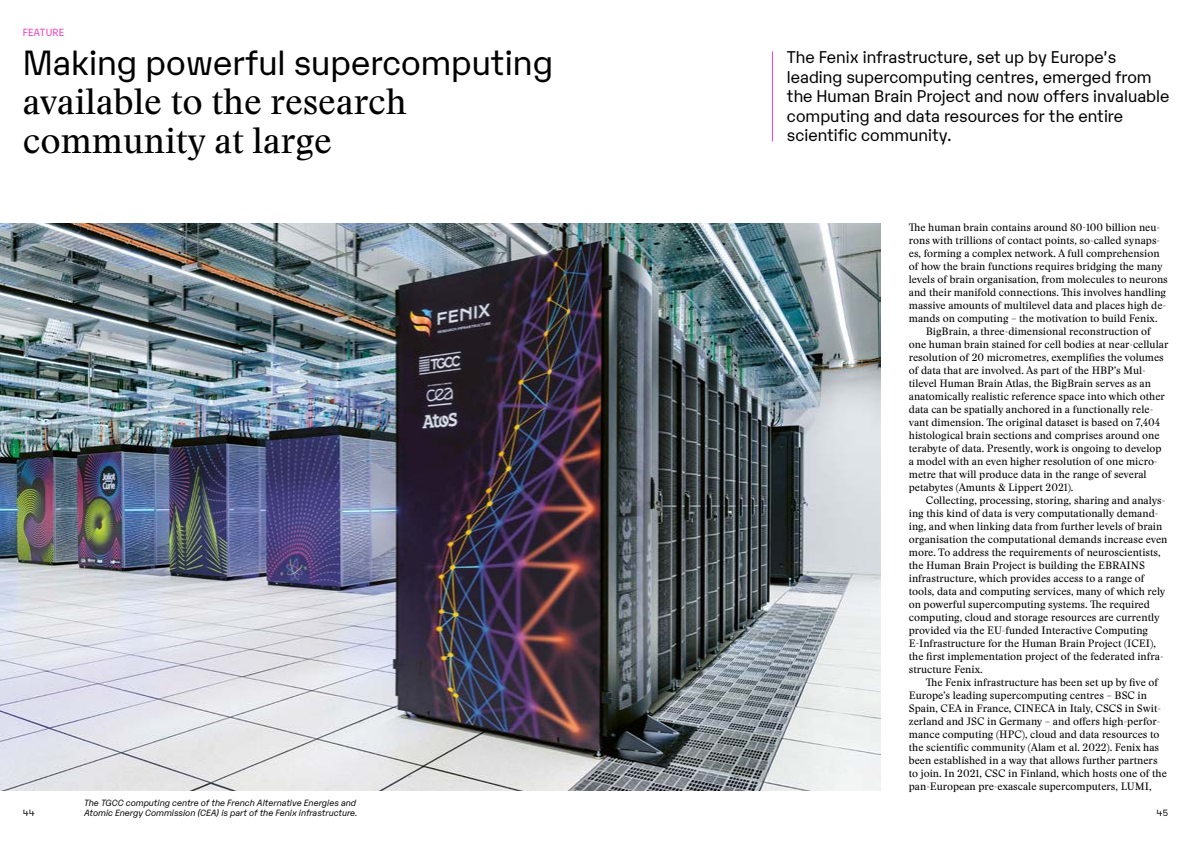
<style>
.page{position:relative;width:1191px;height:842px;background:#fff}
.page>*{position:absolute;margin:0;border:0;box-sizing:border-box;transform-origin:0 0}
.t1{font:35.7px/39px "Stanley";color:#000}
.t2{font:34px "Karelia";color:#000}
.t3{font:16.5px/19.5px "Karelia";color:#000}
.t4{font:10.5px "Stanley";color:#000}
.t5{font:10.1px "Karelia";letter-spacing:.015em;color:#ea3cbe}
.t6{font:italic 8.8px "Karelia";color:#000}
.t7{font:8.8px "Karelia";color:#000}
</style>
<div class="page">
<hr style="left:772px;top:51px;width:1px;height:90px;background:#ea3cbe">
<img style="left:0;top:223px;width:880px;height:567px">
<p class="t5" style="left:23px;top:25px;width:43px">FEATURE</p>
<h2 class="t2" style="left:23px;top:39px;width:532px">Making powerful supercomputing</h2>
<h1 class="t1" style="left:23px;top:83px;width:386px">available to the research community at large</h1>
<h3 class="t3" style="left:787px;top:47px;width:384px">The Fenix infrastructure, set up by Europe’s leading supercomputing centres, emerged from the Human Brain Project and now offers invaluable computing and data resources for the entire scientific community.</h3>
<p class="t4" style="left:909px;top:221px;width:253px">The human brain contains around 80-100 billion neu-</p>
<p class="t4" style="left:909px;top:234px;width:253px">rons with trillions of contact points, so-called synaps-</p>
<p class="t4" style="left:909px;top:247px;width:252px">es, forming a complex network. A full comprehension</p>
<p class="t4" style="left:909px;top:260px;width:255px">of how the brain functions requires bridging the many</p>
<p class="t4" style="left:909px;top:273px;width:260px">levels of brain organisation, from molecules to neurons</p>
<p class="t4" style="left:909px;top:286px;width:259px">and their manifold connections. This involves handling</p>
<p class="t4" style="left:909px;top:299px;width:259px">massive amounts of multilevel data and places high de-</p>
<p class="t4" style="left:909px;top:312px;width:250px">mands on computing – the motivation to build Fenix.</p>
<p class="t4" style="left:926px;top:325px;width:227px">BigBrain, a three-dimensional reconstruction of</p>
<p class="t4" style="left:909px;top:338px;width:261px">one human brain stained for cell bodies at near-cellular</p>
<p class="t4" style="left:909px;top:351px;width:256px">resolution of 20 micrometres, exemplifies the volumes</p>
<p class="t4" style="left:909px;top:364px;width:238px">of data that are involved. As part of the HBP’s Mul-</p>
<p class="t4" style="left:909px;top:377px;width:244px">tilevel Human Brain Atlas, the BigBrain serves as an</p>
<p class="t4" style="left:909px;top:390px;width:257px">anatomically realistic reference space into which other</p>
<p class="t4" style="left:909px;top:403px;width:246px">data can be spatially anchored in a functionally rele-</p>
<p class="t4" style="left:909px;top:416px;width:253px">vant dimension. The original dataset is based on 7,404</p>
<p class="t4" style="left:909px;top:429px;width:252px">histological brain sections and comprises around one</p>
<p class="t4" style="left:909px;top:442px;width:254px">terabyte of data. Presently, work is ongoing to develop</p>
<p class="t4" style="left:909px;top:455px;width:250px">a model with an even higher resolution of one micro-</p>
<p class="t4" style="left:909px;top:468px;width:239px">metre that will produce data in the range of several</p>
<p class="t4" style="left:909px;top:481px;width:166px">petabytes (Amunts &amp; Lippert 2021).</p>
<p class="t4" style="left:926px;top:494px;width:241px">Collecting, processing, storing, sharing and analys-</p>
<p class="t4" style="left:909px;top:507px;width:251px">ing this kind of data is very computationally demand-</p>
<p class="t4" style="left:909px;top:520px;width:255px">ing, and when linking data from further levels of brain</p>
<p class="t4" style="left:909px;top:533px;width:260px">organisation the computational demands increase even</p>
<p class="t4" style="left:909px;top:546px;width:253px">more. To address the requirements of neuroscientists,</p>
<p class="t4" style="left:909px;top:559px;width:238px">the Human Brain Project is building the EBRAINS</p>
<p class="t4" style="left:909px;top:572px;width:237px">infrastructure, which provides access to a range of</p>
<p class="t4" style="left:909px;top:585px;width:258px">tools, data and computing services, many of which rely</p>
<p class="t4" style="left:909px;top:598px;width:243px">on powerful supercomputing systems. The required</p>
<p class="t4" style="left:909px;top:611px;width:252px">computing, cloud and storage resources are currently</p>
<p class="t4" style="left:909px;top:624px;width:241px">provided via the EU-funded Interactive Computing</p>
<p class="t4" style="left:909px;top:637px;width:248px">E-Infrastructure for the Human Brain Project (ICEI),</p>
<p class="t4" style="left:909px;top:650px;width:256px">the first implementation project of the federated infra-</p>
<p class="t4" style="left:909px;top:663px;width:75px">structure Fenix.</p>
<p class="t4" style="left:926px;top:676px;width:234px">The Fenix infrastructure has been set up by five of</p>
<p class="t4" style="left:909px;top:689px;width:240px">Europe’s leading supercomputing centres – BSC in</p>
<p class="t4" style="left:909px;top:702px;width:254px">Spain, CEA in France, CINECA in Italy, CSCS in Swit-</p>
<p class="t4" style="left:909px;top:715px;width:253px">zerland and JSC in Germany – and offers high-perfor-</p>
<p class="t4" style="left:909px;top:728px;width:252px">mance computing (HPC), cloud and data resources to</p>
<p class="t4" style="left:909px;top:741px;width:252px">the scientific community (Alam et al. 2022). Fenix has</p>
<p class="t4" style="left:909px;top:754px;width:250px">been established in a way that allows further partners</p>
<p class="t4" style="left:909px;top:767px;width:260px">to join. In 2021, CSC in Finland, which hosts one of the</p>
<p class="t4" style="left:909px;top:780px;width:244px">pan-European pre-exascale supercomputers, LUMI,</p>
<p class="t6" style="left:84px;top:796px;width:274px">The TGCC computing centre of the French Alternative Energies and</p>
<p class="t7" style="left:23px;top:807px;width:14px">44</p>
<p class="t6" style="left:84px;top:807px;width:275px">Atomic Energy Commission (CEA) is part of the Fenix infrastructure.</p>
<p class="t7" style="left:1156px;top:807px;width:13px">45</p>
</div>
